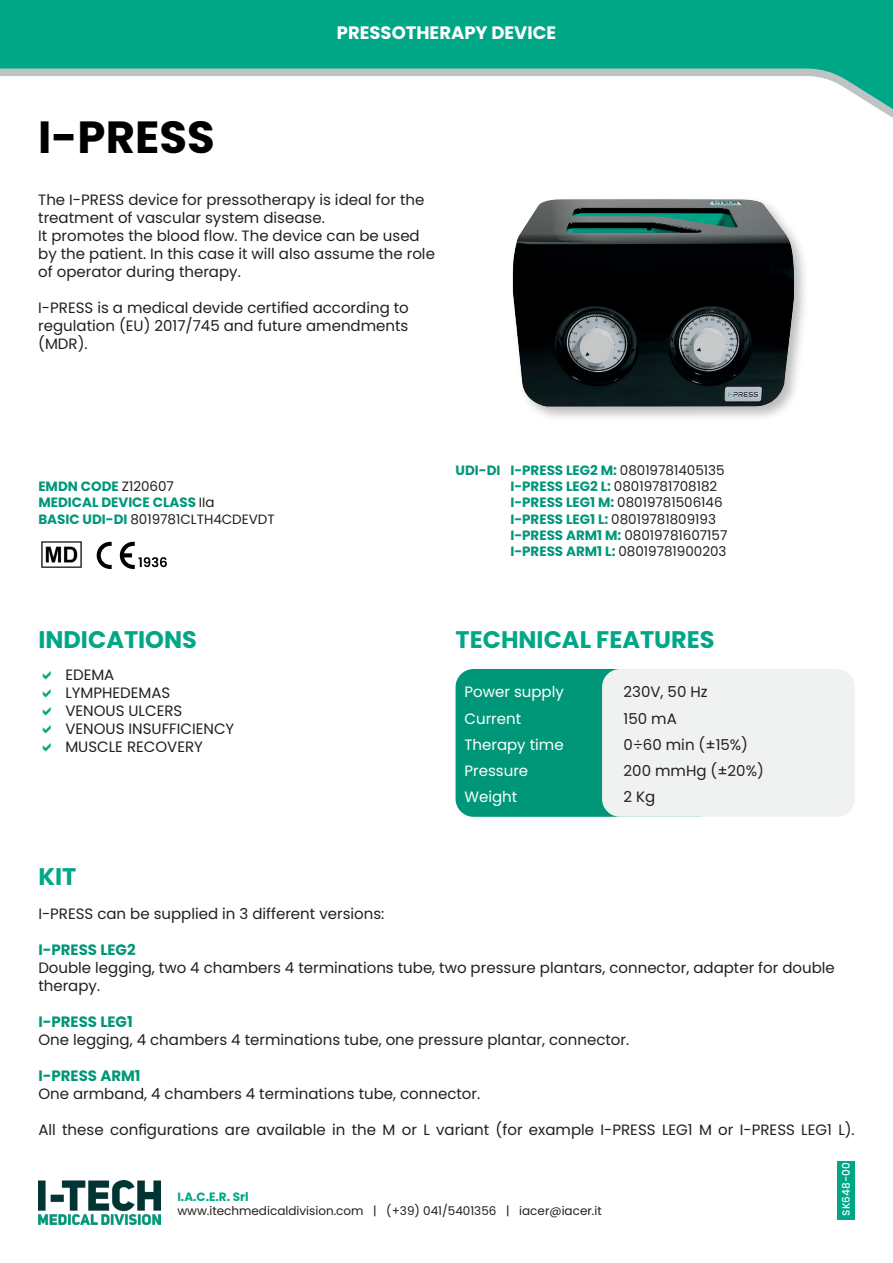
<style>
.page{position:relative;width:893px;height:1263px;background:#fff}
.page>*{position:absolute;margin:0;border:0;box-sizing:border-box;transform-origin:0 0}
.t1{font:700 45px "Poppins";color:#000001}
.t2{font:700 24px "Poppins";color:#00a786}
.t3{font:700 18px "Poppins";color:#fff}
.t4{font:15px/18px "Poppins";color:#231f20}
.t5{font:15px "Poppins";color:#fff}
.t6{font:13.5px "Poppins";color:#231f20}
.t7{font:700 13.5px "Poppins";color:#009778}
.t8{font:12px "Poppins";color:#231f20}
.t9{font:700 12px "Poppins";color:#00a786}
.t10{font:500 10.5px "Poppins";color:#fff}
.s1{font-weight:400;color:#231f20}
.s2{font-weight:700;color:#009778}
</style>
<div class="page">
<div style="left:0;top:0;width:893px;height:65px;background:#00a786"></div>
<svg style="left:0;top:65px;width:893px;height:53px"></svg>
<div style="left:837px;top:1161px;width:18px;height:58px;background:#00a786"></div>
<div style="left:456px;top:669px;width:260px;height:148px;background:#009778;border-radius:18px"></div>
<div style="left:602px;top:669px;width:253px;height:148px;background:#f0f2f2;border-radius:18px"></div>
<img style="left:38px;top:1180px;width:123px;height:45px">
<img style="left:41px;top:541px;width:41px;height:27px">
<img style="left:512px;top:199px;width:293px;height:219px">
<svg style="left:97px;top:542px;width:15px;height:27px"></svg>
<svg style="left:120px;top:542px;width:47px;height:27px"></svg>
<p class="t1" style="left:38px;top:111px;width:178px">I-PRESS</p>
<p class="t3" style="left:337px;top:22px;width:221px">PRESSOTHERAPY DEVICE</p>
<p class="t4" style="left:38px;top:191px;width:388px">The I-PRESS device for pressotherapy is ideal for the treatment of vascular system disease.</p>
<p class="t4" style="left:38px;top:227px;width:398px">It promotes the blood flow. The device can be used by the patient. In this case it will also assume the role of operator during therapy.</p>
<p class="t4" style="left:38px;top:299px;width:372px;text-align:justify">I-PRESS is a medical devide certified according to regulation (EU) 2017/745 and future amendments (MDR).</p>
<p class="t7" style="left:38px;top:479px;width:137px">EMDN CODE <span class="s1">Z120607</span></p>
<p class="t7" style="left:38px;top:495px;width:178px">MEDICAL DEVICE CLASS <span class="s1">IIa</span></p>
<p class="t6" style="left:38px;top:511px;width:238px"><span class="s2">BASIC UDI-DI</span> 8019781CLTH4CDEVDT</p>
<p class="t2" style="left:38px;top:625px;width:160px">INDICATIONS</p>
<p class="t4" style="left:65px;top:666px;width:51px">EDEMA</p>
<p class="t4" style="left:65px;top:684px;width:107px">LYMPHEDEMAS</p>
<p class="t4" style="left:65px;top:702px;width:118px">VENOUS ULCERS</p>
<p class="t4" style="left:65px;top:720px;width:170px">VENOUS INSUFFICIENCY</p>
<p class="t4" style="left:65px;top:738px;width:139px">MUSCLE RECOVERY</p>
<p class="t2" style="left:38px;top:863px;width:39px">KIT</p>
<p class="t7" style="left:456px;top:462px;width:46px">UDI-DI</p>
<p class="t6" style="left:510px;top:462px;width:216px"><span class="s2">I-PRESS LEG2 M:</span> 08019781405135</p>
<p class="t6" style="left:510px;top:479px;width:209px"><span class="s2">I-PRESS LEG2 L:</span> 08019781708182</p>
<p class="t6" style="left:510px;top:495px;width:214px"><span class="s2">I-PRESS LEG1 M:</span> 08019781506146</p>
<p class="t6" style="left:510px;top:511px;width:207px"><span class="s2">I-PRESS LEG1 L:</span> 08019781809193</p>
<p class="t6" style="left:510px;top:527px;width:219px"><span class="s2">I-PRESS ARM1 M:</span> 08019781607157</p>
<p class="t6" style="left:510px;top:543px;width:218px"><span class="s2">I-PRESS ARM1 L:</span> 08019781900203</p>
<p class="t2" style="left:456px;top:625px;width:260px">TECHNICAL FEATURES</p>
<p class="t5" style="left:464px;top:683px;width:101px">Power supply</p>
<p class="t4" style="left:624px;top:683px;width:86px">230V, 50 Hz</p>
<p class="t5" style="left:464px;top:710px;width:58px">Current</p>
<p class="t4" style="left:624px;top:710px;width:55px">150 mA</p>
<p class="t5" style="left:464px;top:736px;width:101px">Therapy time</p>
<p class="t4" style="left:624px;top:736px;width:126px">0÷60 min (±15%)</p>
<p class="t5" style="left:464px;top:762px;width:65px">Pressure</p>
<p class="t4" style="left:624px;top:762px;width:142px">200 mmHg (±20%)</p>
<p class="t5" style="left:464px;top:788px;width:54px">Weight</p>
<p class="t4" style="left:624px;top:788px;width:33px">2 Kg</p>
<p class="t4" style="left:38px;top:905px;width:348px">I-PRESS can be supplied in 3 different versions:</p>
<p class="t4" style="left:38px;top:941px;width:798px"><span class="s2">I-PRESS LEG2<br></span>Double legging, two 4 chambers 4 terminations tube, two pressure plantars, connector, adapter for double therapy.</p>
<p class="t4" style="left:38px;top:1013px;width:592px"><span class="s2">I-PRESS LEG1<br></span>One legging, 4 chambers 4 terminations tube, one pressure plantar, connector.</p>
<p class="t4" style="left:38px;top:1067px;width:443px"><span class="s2">I-PRESS ARM1<br></span>One armband, 4 chambers 4 terminations tube, connector.</p>
<p class="t4" style="left:38px;top:1121px;width:818px">All these configurations are available in the M or L variant (for example I-PRESS LEG1 M or I-PRESS LEG1 L).</p>
<p class="t9" style="left:177px;top:1189px;width:73px">I.A.C.E.R. Srl</p>
<p class="t8" style="left:177px;top:1204px;width:426px">www.itechmedicaldivision.com | (+39) 041/5401356 | iacer@iacer.it</p>
<p class="t10" style="left:840px;top:1215px;width:54px;rotate:-90deg">SK648-00</p>
</div>
